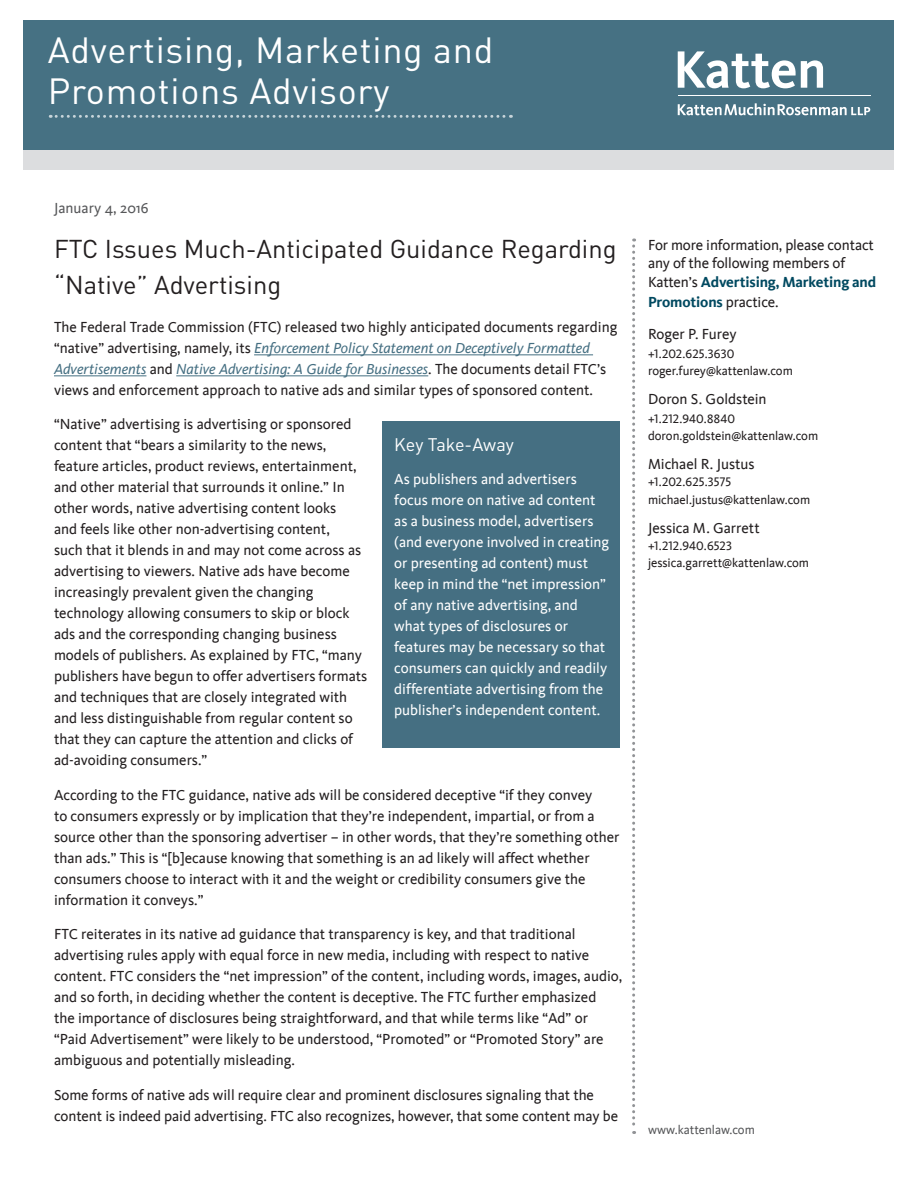
<style>
.page{position:relative;width:918px;height:1188px;background:#fff}
.page>*{position:absolute;margin:0;border:0;box-sizing:border-box;transform-origin:0 0}
.t1{font:36px/40.5px "DINOT";letter-spacing:.02em;color:#fff}
.t2{font:25.5px/36px "DINOT";color:#231f20}
.SubHeads{font:18px "DINOT";color:#fff}
.t3{font:15px/21px "Kievit";color:#231f20}
.t4{font:15px/21px "Kievit";color:#fff}
.Alpha{font:15px "Kievit";color:#57585a}
.t5{font:12.75px/17.2px "Kievit";letter-spacing:-.005em;color:#231f20}
.t6{font:12.75px "Kievit";color:#57585a}
.s1{font-style:italic;color:#456f82}
.s2{font-weight:700;color:#004960}
.s3{font-family:"Kievit Book SC"}
</style>
<div class="page">
<div style="left:382px;top:421px;width:238px;height:326px;background:#456f82"></div>
<hr style="left:254px;top:355px;width:339px;height:1px;background:#456f82">
<hr style="left:54px;top:376px;width:92px;height:1px;background:#456f82">
<hr style="left:176px;top:376px;width:252px;height:1px;background:#456f82">
<svg style="left:632px;top:238px;width:3px;height:896px"></svg>
<div style="left:24px;top:21px;width:870px;height:129px;background:#467183"></div>
<div style="left:24px;top:150px;width:870px;height:20px;background:#dcdddf"></div>
<svg style="left:678px;top:51px;width:145px;height:37px"></svg>
<hr style="left:678px;top:95px;width:192px;height:1px;background:#fff">
<svg style="left:678px;top:103px;width:192px;height:12px"></svg>
<svg style="left:50px;top:115px;width:461px;height:3px"></svg>
<p class="t1" style="left:48px;top:28px;width:447px">Advertising, Marketing and<br>Promotions Advisory</p>
<p class="Alpha" style="left:54px;top:199px;width:96px">January 4, 2016</p>
<p class="t2" style="left:54px;top:230px;width:564px">FTC Issues Much-Anticipated Guidance Regarding “Native” Advertising</p>
<p class="t3" style="left:54px;top:316px;width:565px">The Federal Trade Commission (FTC) released two highly anticipated documents regarding “native” advertising, namely, its <span class="s1">Enforcement Policy Statement on Deceptively Formatted Advertisements</span> and <span class="s1">Native Advertising: A Guide for Businesses</span>. The documents detail FTC’s views and enforcement approach to native ads and similar types of sponsored content.</p>
<p class="t3" style="left:54px;top:414px;width:315px">“Native” advertising is advertising or sponsored content that “bears a similarity to the news, feature articles, product reviews, entertainment, and other material that surrounds it online.” In other words, native advertising content looks<br>and feels like other non-advertising content,<br>such that it blends in and may not come across as advertising to viewers. Native ads have become increasingly prevalent given the changing technology allowing consumers to skip or block ads and the corresponding changing business models of publishers. As explained by FTC, “many publishers have begun to offer advertisers formats and techniques that are closely integrated with and less distinguishable from regular content so that they can capture the attention and clicks of ad-avoiding consumers.”</p>
<p class="t3" style="left:54px;top:784px;width:567px">According to the FTC guidance, native ads will be considered deceptive “if they convey<br>to consumers expressly or by implication that they’re independent, impartial, or from a source other than the sponsoring advertiser – in other words, that they’re something other than ads.” This is “[b]ecause knowing that something is an ad likely will affect whether consumers choose to interact with it and the weight or credibility consumers give the information it conveys.”</p>
<p class="t3" style="left:54px;top:924px;width:570px">FTC reiterates in its native ad guidance that transparency is key, and that traditional advertising rules apply with equal force in new media, including with respect to native content. FTC considers the “net impression” of the content, including words, images, audio, and so forth, in deciding whether the content is deceptive. The FTC further emphasized<br>the importance of disclosures being straightforward, and that while terms like “Ad” or “Paid Advertisement” were likely to be understood, “Promoted” or “Promoted Story” are ambiguous and potentially misleading.</p>
<p class="t3" style="left:54px;top:1084px;width:566px">Some forms of native ads will require clear and prominent disclosures signaling that the content is indeed paid advertising. FTC also recognizes, however, that some content may be</p>
<p class="SubHeads" style="left:394px;top:433px;width:121px">Key Take-Away</p>
<p class="t4" style="left:394px;top:469px;width:217px">As publishers and advertisers focus more on native ad content as a business model, advertisers (and everyone involved in creating or presenting ad content) must keep in mind the “net impression” of any native advertising, and what types of disclosures or features may be necessary so that consumers can quickly and readily differentiate advertising from the publisher’s independent content.</p>
<p class="t3" style="left:648px;top:235px;width:230px;line-height:19px">For more information, please contact any of the following members of<br>Katten’s <span class="s2">Advertising, Marketing and<br>Promotions</span> practice.</p>
<p class="t3" style="left:648px;top:324px;width:90px">Roger P. Furey</p>
<p class="t5" style="left:648px;top:345px;width:146px"><span class="s3">+1.202.625.3630 </span>roger.furey@kattenlaw.com</p>
<p class="t3" style="left:648px;top:389px;width:120px">Doron S. Goldstein</p>
<p class="t5" style="left:648px;top:410px;width:172px"><span class="s3">+1.212.940.8840 </span>doron.goldstein@kattenlaw.com</p>
<p class="t3" style="left:648px;top:454px;width:108px">Michael R. Justus</p>
<p class="t5" style="left:648px;top:474px;width:164px"><span class="s3">+1.202.625.3575 </span>michael.justus@kattenlaw.com</p>
<p class="t3" style="left:648px;top:518px;width:113px">Jessica M. Garrett</p>
<p class="t5" style="left:648px;top:537px;width:163px"><span class="s3">+1.212.940.6523 </span>jessica.garrett@kattenlaw.com</p>
<p class="t6" style="left:648px;top:1122px;width:108px">www.kattenlaw.com</p>
</div>
